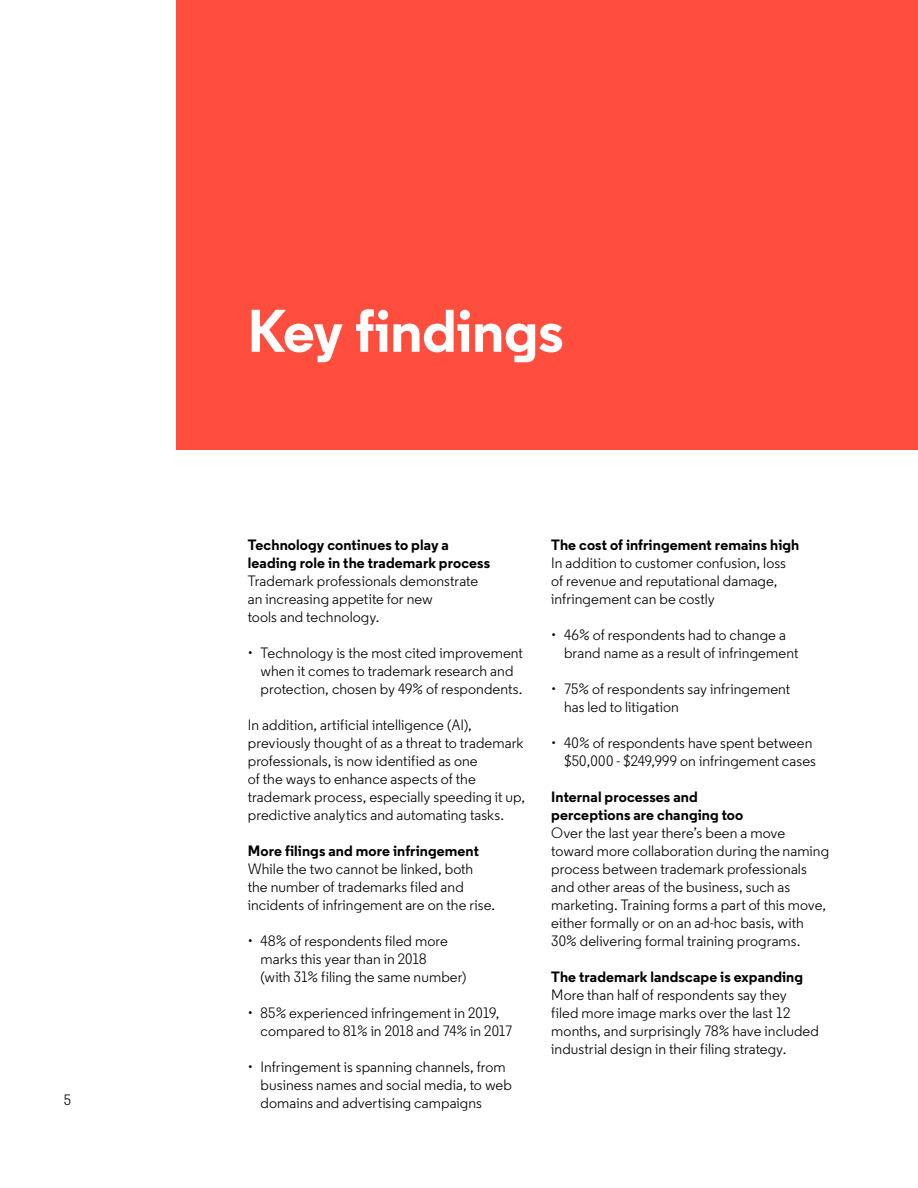
<style>
.page{position:relative;width:918px;height:1188px;background:#fff}
.page>*{position:absolute;margin:0;border:0;box-sizing:border-box;transform-origin:0 0}
.t1{font:700 60px "Regular Clarivate";letter-spacing:-.01em;color:#fff}
.t2{font:15px/18px "Regular Clarivate";letter-spacing:.005em;color:#000}
.t3{font:700 15px/18px "Regular Clarivate";letter-spacing:.005em;color:#000}
</style>
<div class="page">
<div style="left:176px;top:0;width:742px;height:450px;background:#ff4e3e"></div>
<p class="t2" style="left:64px;top:1091px;width:9px">5</p>
<h1 class="t1" style="left:247px;top:292px;width:318px">Key findings</h1>
<p class="t3" style="left:248px;top:535px;width:244px">Technology continues to play a leading role in the trademark process</p>
<p class="t2" style="left:248px;top:572px;width:232px">Trademark professionals demonstrate an increasing appetite for new<br>tools and technology.</p>
<p class="t2" style="left:261px;top:644px;width:264px;text-indent:-13px">• Technology is the most cited improvement when it comes to trademark research and protection, chosen by 49% of respondents.</p>
<p class="t2" style="left:248px;top:716px;width:279px">In addition, artificial intelligence (AI), previously thought of as a threat to trademark professionals, is now identified as one<br>of the ways to enhance aspects of the trademark process, especially speeding it up, predictive analytics and automating tasks.</p>
<p class="t3" style="left:248px;top:841px;width:233px">More filings and more infringement</p>
<p class="t2" style="left:248px;top:860px;width:249px">While the two cannot be linked, both the number of trademarks filed and incidents of infringement are on the rise.</p>
<p class="t2" style="left:261px;top:932px;width:207px;text-indent:-13px">• 48% of respondents filed more marks this year than in 2018<br>(with 31% filing the same number)</p>
<p class="t2" style="left:261px;top:1004px;width:253px;text-indent:-13px">• 85% experienced infringement in 2019, compared to 81% in 2018 and 74% in 2017</p>
<p class="t2" style="left:261px;top:1058px;width:253px;text-indent:-13px">• Infringement is spanning channels, from business names and social media, to web domains and advertising campaigns</p>
<p class="t3" style="left:551px;top:535px;width:250px">The cost of infringement remains high</p>
<p class="t2" style="left:551px;top:554px;width:236px">In addition to customer confusion, loss of revenue and reputational damage, infringement can be costly</p>
<p class="t2" style="left:564px;top:626px;width:236px;text-indent:-13px">• 46% of respondents had to change a brand name as a result of infringement</p>
<p class="t2" style="left:564px;top:680px;width:228px;text-indent:-13px">• 75% of respondents say infringement has led to litigation</p>
<p class="t2" style="left:551px;top:734px;width:266px;text-align:right">• 40% of respondents have spent between $50,000 - $249,999 on infringement cases</p>
<p class="t3" style="left:551px;top:787px;width:194px">Internal processes and perceptions are changing too</p>
<p class="t2" style="left:551px;top:824px;width:279px">Over the last year there’s been a move toward more collaboration during the naming process between trademark professionals and other areas of the business, such as marketing. Training forms a part of this move, either formally or on an ad-hoc basis, with 30% delivering formal training programs.</p>
<p class="t3" style="left:551px;top:967px;width:253px">The trademark landscape is expanding</p>
<p class="t2" style="left:551px;top:986px;width:269px">More than half of respondents say they<br>filed more image marks over the last 12 months, and surprisingly 78% have included industrial design in their filing strategy.</p>
</div>
